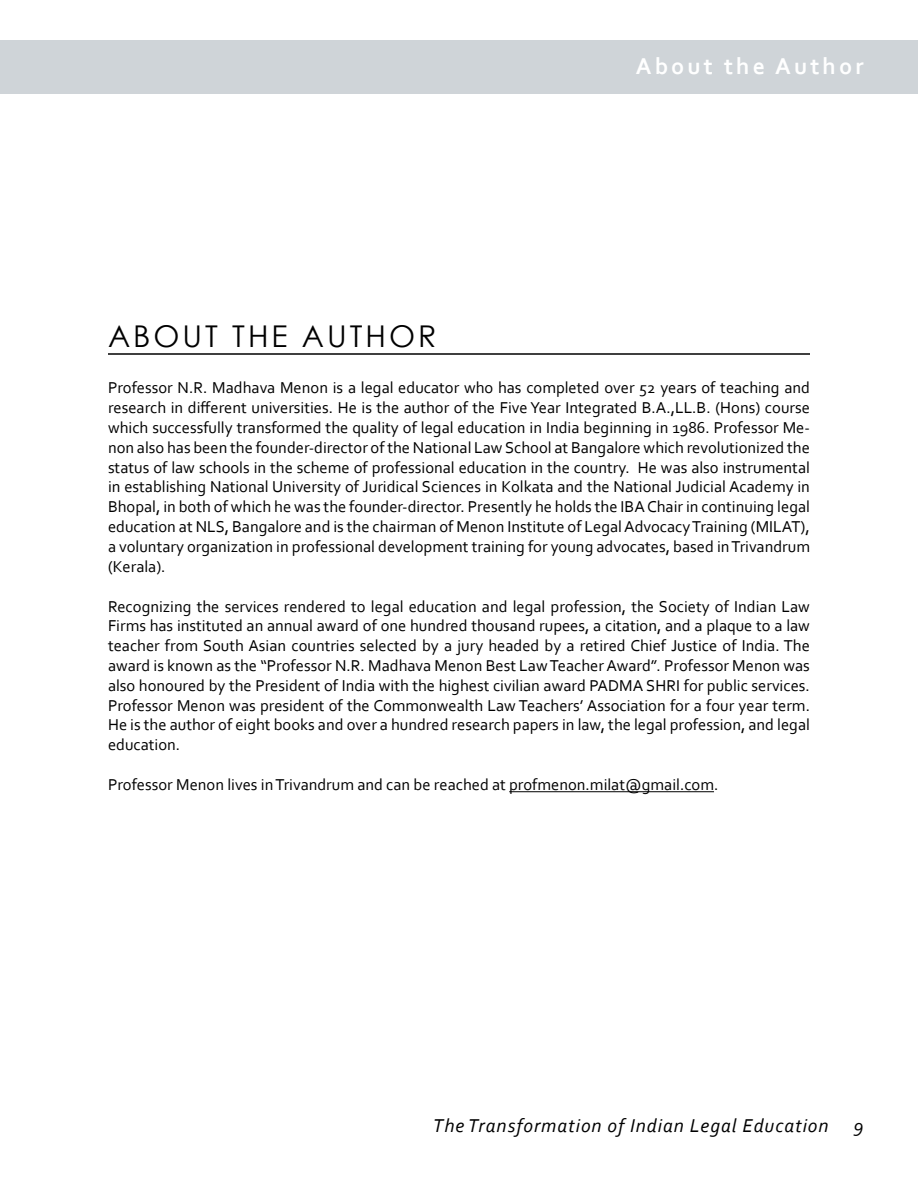
<style>
.page{position:relative;width:918px;height:1188px;background:#fff}
.page>*{position:absolute;margin:0;border:0;box-sizing:border-box;transform-origin:0 0}
.t1{font:30px "Century Gothic";letter-spacing:.1em;color:#000}
.t2{font:700 24px "Corbel";letter-spacing:.13em;color:#fff}
.t3{font:italic 19.5px "Corbel";letter-spacing:.05em;color:#000}
.t4{font:16.5px/19.8px "Corbel";color:#000;text-align:justify}
</style>
<div class="page">
<div style="left:0;top:40px;width:918px;height:54px;background:#cfd4d8"></div>
<hr style="left:108px;top:353px;width:702px;height:2px;background:#000">
<hr style="left:509px;top:791px;width:205px;height:1px;background:#000">
<h2 class="t2" style="left:636px;top:51px;width:230px">About the Author</h2>
<h1 class="t1" style="left:108px;top:317px;width:330px">ABOUT TH E AUTHOR</h1>
<p class="t4" style="left:108px;top:378px;width:704px">Professor N.R. Madhava Menon is a legal educator who has completed over 52 years of teaching and research in different universities. He is the author of the Five Year Integrated B.A.,LL.B. (Hons) course which successfully transformed the quality of legal education in India beginning in 1986. Professor Me&shy;non also has been the founder-director of the National Law School at Bangalore which revolutionized the status of law schools in the scheme of professional education in the country. He was also instrumental in establishing National University of Juridical Sciences in Kolkata and the National Judicial Academy in Bhopal, in both of which he was the founder-director. Presently he holds the IBA Chair in continuing legal education at NLS, Bangalore and is the chairman of Menon Institute of Legal Advocacy Training (MILAT), a voluntary organization in professional development training for young advocates, based in Trivandrum (Kerala).</p>
<p class="t4" style="left:108px;top:596px;width:704px">Recognizing the services rendered to legal education and legal profession, the Society of Indian Law Firms has instituted an annual award of one hundred thousand rupees, a citation, and a plaque to a law teacher from South Asian countries selected by a jury headed by a retired Chief Justice of India. The award is known as the “Professor N.R. Madhava Menon Best Law Teacher Award”. Professor Menon was also honoured by the President of India with the highest civilian award PADMA SHRI for public services.<br>Professor Menon was president of the Commonwealth Law Teachers’ Association for a four year term.<br>He is the author of eight books and over a hundred research papers in law, the legal profession, and legal education.</p>
<p class="t4" style="left:108px;top:774px;width:612px">Professor Menon lives in Trivandrum and can be reached at profmenon.milat@gmail.com.</p>
<p class="t3" style="left:433px;top:1114px;width:397px">The Transformation of Indian Legal Education</p>
<p class="t3" style="left:854px;top:1114px;width:11px">9</p>
</div>
